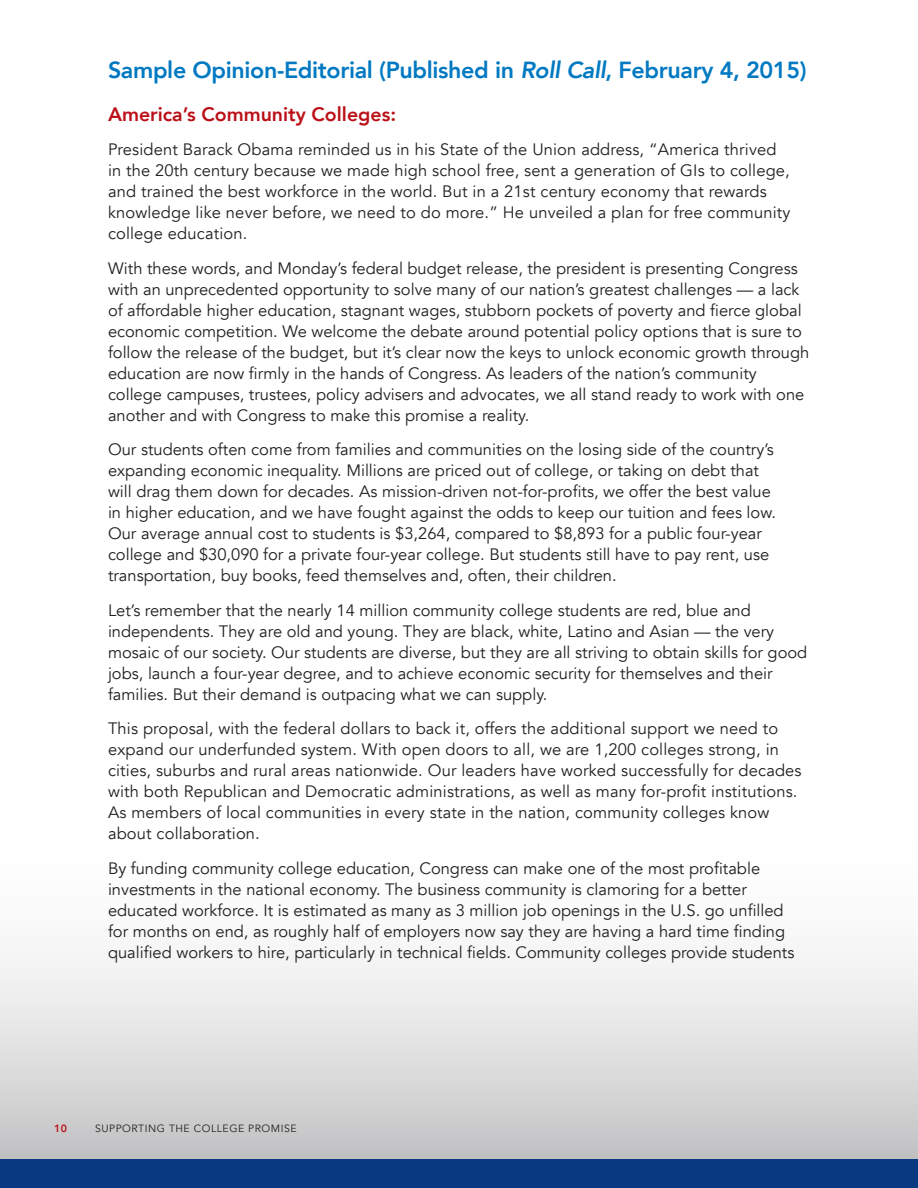
<style>
.page{position:relative;width:918px;height:1188px;background:#fff}
.page>*{position:absolute;margin:0;border:0;box-sizing:border-box;transform-origin:0 0}
.t1{font:800 23.25px "Avenir";letter-spacing:-.015em;color:#0079c2}
.t2{font:800 19.5px "Avenir";color:#bb1018}
.t3{font:16.5px/21px "Avenir";color:#231f20}
.t4{font:10.5px "Avenir";letter-spacing:.05em;color:#231f20}
.t5{font:800 10.5px "Avenir";color:#bb1018}
.s1{font-style:italic}
</style>
<div class="page">
<div style="left:0;top:829px;width:918px;height:332px;background:linear-gradient(to bottom,#fff,#c5c5c9)"></div>
<div style="left:0;top:1160px;width:918px;height:28px;background:#083981"></div>
<h1 class="t1" style="left:108px;top:49px;width:700px">Sample Opinion-Editorial (Published in <span class="s1">Roll Call</span>, February 4, 2015)</h1>
<p class="t2" style="left:108px;top:96px;width:290px">America’s Community Colleges:</p>
<p class="t3" style="left:108px;top:139px;width:684px">President Barack Obama reminded us in his State of the U nion address, “America thrived in the 20th century because we made high school free, sent a generation of G Is to college, and trained the best workforce in the world. But in a 21st century economy that rewards knowledge like never before, we need to do more.” He unveiled a plan for free community college education.</p>
<p class="t3" style="left:108px;top:258px;width:703px">With these words, and Monday’s federal budget release, the president is presenting Congress with an unprecedented opportunity to solve many of our nation’s greatest challenges — a lack of affordable higher education, stagnant wages, stubborn pockets of poverty and fierce global economic competition. We welcome the debate around potential policy options that is sure to follow the release of the budget, but it’s clear now the keys to unlock economic growth through education are now firmly in the hands of Congress. As leaders of the nation’s community college campuses, trustees, policy advisers and advocates, we all stand ready to work with one another and with Congress to make this promise a reality.</p>
<p class="t3" style="left:108px;top:439px;width:670px">Our students often come from families and communities on the losing side of the country’s expanding economic inequality. Millions are priced out of college, or taking on debt that will drag them down for decades. As mission-driven not-for-profits, we offer the best value in higher education, and we have fought against the odds to keep our tuition and fees low.<br>Our average annual cost to students is $3,264, compared to $8,893 for a public four-year college and $30,090 for a private four-year college. But students still have to pay rent, use transportation, buy books, feed themselves and, often, their children.</p>
<p class="t3" style="left:108px;top:600px;width:701px">Let’s remember that the nearly 14 million community college students are red, blue and independents. They are old and young. They are black, white, Latino and Asian — the very mosaic of our society. Our students are diverse, but they are all striving to obtain skills for good jobs, launch a four-year degree, and to achieve economic security for themselves and their families. But their demand is outpacing what we can supply.</p>
<p class="t3" style="left:108px;top:718px;width:695px">This proposal, with the federal dollars to back it, offers the additional support we need to expand our underfunded system. With open doors to all, we are 1,200 colleges strong, in cities, suburbs and rural areas nationwide. Our leaders have worked successfully for decades with both Republican and Democratic administrations, as well as many for-profit institutions.<br>As members of local communities in every state in the nation, community colleges know about collaboration.</p>
<p class="t3" style="left:108px;top:858px;width:688px">By funding community college education, Congress can make one of the most profitable investments in the national economy. The business community is clamoring for a better educated workforce. It is estimated as many as 3 million job openings in the U .S. go unfilled for months on end, as roughly half of employers now say they are having a hard time finding qualified workers to hire, particularly in technical fields. Community colleges provide students</p>
<p class="t5" style="left:54px;top:1119px;width:14px">10</p>
<p class="t4" style="left:95px;top:1122px;width:22px">Supporti</p>
<p class="t4" style="left:148px;top:1122px;width:43px">ng theco</p>
<p class="t4" style="left:211px;top:1122px;width:34px">llegepromise</p>
</div>
